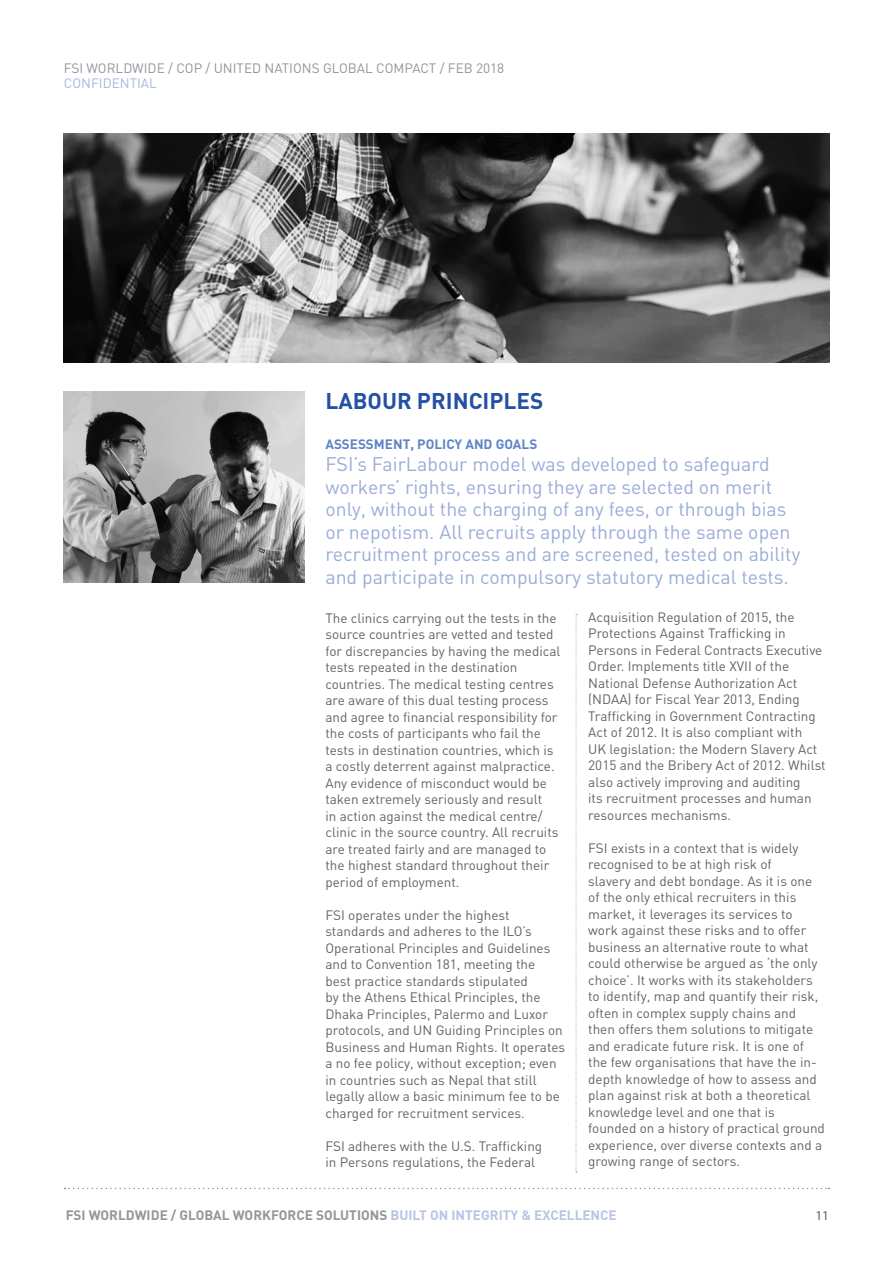
<style>
.page{position:relative;width:893px;height:1263px;background:#fff}
.page>*{position:absolute;margin:0;border:0;box-sizing:border-box;transform-origin:0 0}
.t1{font:700 22.5px "DIN";color:#2451a3}
.body_copy_9pt{font:19.5px/22.5px "DIN";color:#9aacd8}
.body_copy_9pt-2{font:13.5px/16.5px "DIN";color:#636366}
.t2{font:700 13.5px "DIN";color:#939598}
.t3{font:13.5px "DIN";color:#939598}
.body_copy_9pt-3{font:700 13.5px "DIN";color:#5f84c3}
.t4{font:13.5px "DIN";color:#a8b7dd}
.t5{font:13.5px "Myriad Pro";color:#636366}
.s1{color:#b8c4e3}
</style>
<div class="page">
<svg style="left:65px;top:1188px;width:764px;height:1px"></svg>
<img style="left:64px;top:134px;width:765px;height:228px">
<img style="left:64px;top:391px;width:241px;height:191px">
<svg style="left:576px;top:614px;width:1px;height:558px"></svg>
<p class="t3" style="left:64px;top:60px;width:442px">FSI WORLDWIDE / COP / UNITED NATIONS GLOBAL COMPACT / FEB 2018</p>
<p class="t4" style="left:64px;top:75px;width:95px">CONFIDENTIAL</p>
<p class="t1" style="left:325px;top:387px;width:220px">LABOUR PRINCIPLES</p>
<p class="body_copy_9pt-3" style="left:325px;top:435px;width:213px">ASSESSMENT, POLICY AND GOALS</p>
<p class="body_copy_9pt" style="left:325px;top:452px;width:476px">FSI’s FairLabour model was developed to safeguard workers’ rights, ensuring they are selected on merit only, without the charging of any fees, or through bias or nepotism. All recruits apply through the same open recruitment process and are screened, tested on ability and participate in compulsory statutory medical tests.</p>
<p class="body_copy_9pt-2" style="left:325px;top:609px;width:237px">The clinics carrying out the tests in the source countries are vetted and tested for discrepancies by having the medical tests repeated in the destination countries. The medical testing centres are aware of this dual testing process and agree to financial responsibility for the costs of participants who fail the tests in destination countries, which is a costly deterrent against malpractice.<br>Any evidence of misconduct would be taken extremely seriously and result<br>in action against the medical centre/ clinic in the source country. All recruits are treated fairly and are managed to the highest standard throughout their period of employment.</p>
<p class="body_copy_9pt-2" style="left:325px;top:906px;width:241px">FSI operates under the highest standards and adheres to the ILO’s Operational Principles and Guidelines and to Convention 181, meeting the<br>best practice standards stipulated<br>by the Athens Ethical Principles, the Dhaka Principles, Palermo and Luxor protocols, and UN Guiding Principles on Business and Human Rights. It operates a no fee policy, without exception; even in countries such as Nepal that still legally allow a basic minimum fee to be charged for recruitment services.</p>
<p class="body_copy_9pt-2" style="left:325px;top:1137px;width:218px">FSI adheres with the U.S. Trafficking in Persons regulations, the Federal</p>
<p class="body_copy_9pt-2" style="left:588px;top:608px;width:239px">Acquisition Regulation of 2015, the Protections Against Trafficking in Persons in Federal Contracts Executive Order. Implements title XVII of the National Defense Authorization Act (NDAA) for Fiscal Year 2013, Ending Trafficking in Government Contracting Act of 2012. It is also compliant with<br>UK legislation: the Modern Slavery Act 2015 and the Bribery Act of 2012. Whilst also actively improving and auditing<br>its recruitment processes and human resources mechanisms.</p>
<p class="body_copy_9pt-2" style="left:588px;top:839px;width:238px">FSI exists in a context that is widely recognised to be at high risk of<br>slavery and debt bondage. As it is one of the only ethical recruiters in this market, it leverages its services to work against these risks and to offer business an alternative route to what could otherwise be argued as ‘the only choice’. It works with its stakeholders to identify, map and quantify their risk, often in complex supply chains and then offers them solutions to mitigate and eradicate future risk. It is one of the few organisations that have the in&shy;depth knowledge of how to assess and plan against risk at both a theoretical knowledge level and one that is founded on a history of practical ground experience, over diverse contexts and a growing range of sectors.</p>
<p class="t2" style="left:66px;top:1207px;width:553px">FSI WORLDWIDE / GLOBAL WORKFORCE SOLUTIONS <span class="s1">BUILT ON INTEGRITY &amp; EXCELLENCE</span></p>
<p class="t5" style="left:815px;top:1207px;width:15px">11</p>
</div>
